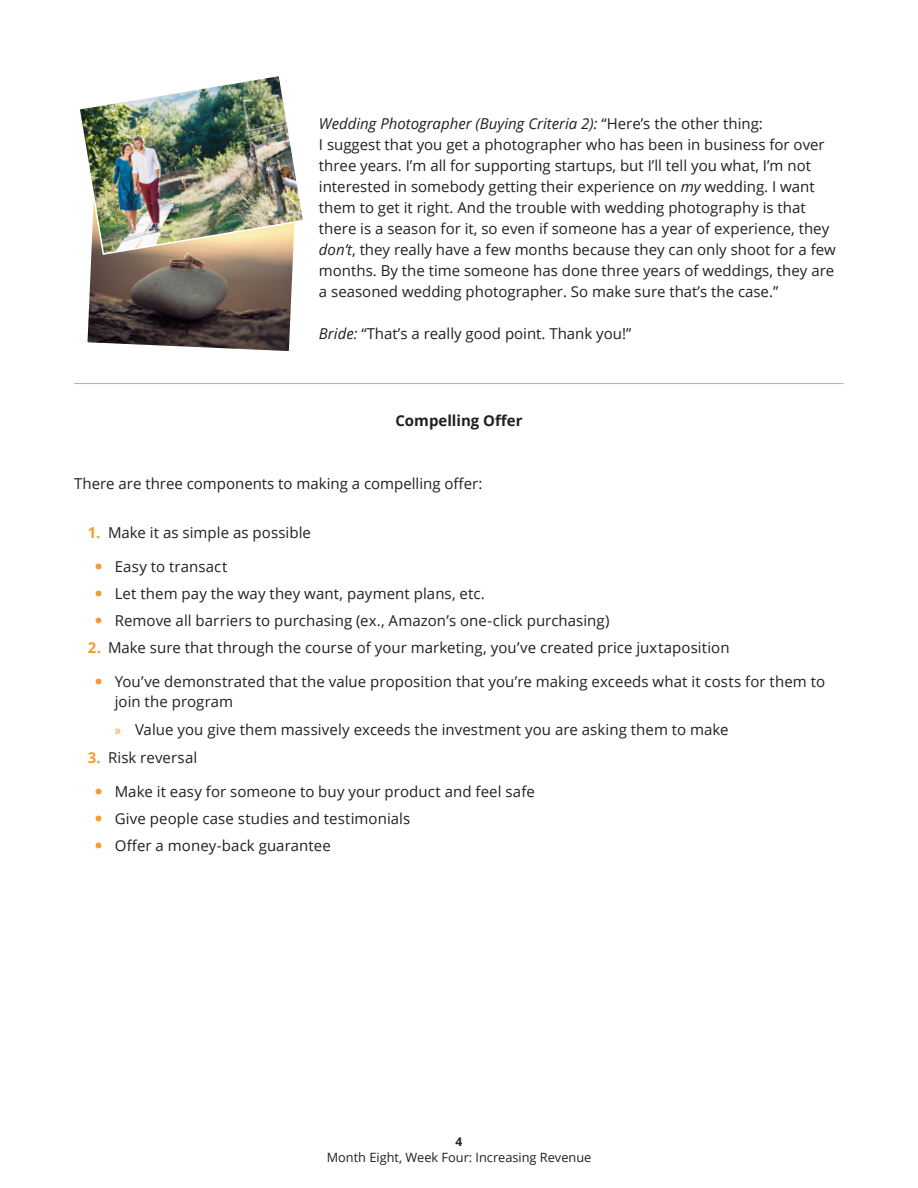
<style>
.page{position:relative;width:918px;height:1188px;background:#fff}
.page>*{position:absolute;margin:0;border:0;box-sizing:border-box;transform-origin:0 0}
.P1_Body_Copy{font:15px/21px "Open Sans";color:#231f20}
.P1_Body_Copy-2{font:700 15px "Open Sans";color:#231f20}
.t1{font:12.75px "Open Sans";color:#231f20}
.t2{font:700 12px "Open Sans";color:#231f20}
.s1{font-style:italic}
.s2{font-weight:700;color:#f8992e}
.s3{font-family:"Myriad Pro";color:#f8992e}
</style>
<div class="page">
<hr style="left:74px;top:383px;width:770px;height:1px;background:#b7b7b8">
<img style="left:80px;top:76px;width:223px;height:275px">
<p class="P1_Body_Copy" style="left:319px;top:113px;width:519px"><span class="s1">Wedding Photographer (Buying Criteria 2):</span> “Here’s the other thing:<br>I suggest that you get a photographer who has been in business for over three years. I’m all for supporting startups, but I’ll tell you what, I’m not interested in somebody getting their experience on <span class="s1">my</span> wedding. I want them to get it right. And the trouble with wedding photography is that there is a season for it, so even if someone has a year of experience, they <span class="s1">don’t</span>, they really have a few months because they can only shoot for a few months. By the time someone has done three years of weddings, they are a seasoned wedding photographer. So make sure that’s the case.”</p>
<p class="P1_Body_Copy" style="left:319px;top:323px;width:314px"><span class="s1">Bride:</span> “That’s a really good point. Thank you!”</p>
<p class="P1_Body_Copy-2" style="left:395px;top:410px;width:129px">Compelling Offer</p>
<p class="P1_Body_Copy" style="left:74px;top:473px;width:410px">There are three components to making a compelling offer:</p>
<p class="P1_Body_Copy" style="left:88px;top:521px;width:225px"><span class="s2">1.</span> Make it as simple as possible</p>
<p class="P1_Body_Copy" style="left:115px;top:555px;width:114px">Easy to transact</p>
<p class="P1_Body_Copy" style="left:115px;top:582px;width:372px">Let them pay the way they want, payment plans, etc.</p>
<p class="P1_Body_Copy" style="left:115px;top:609px;width:496px">Remove all barriers to purchasing (ex., Amazon’s one-click purchasing)</p>
<p class="P1_Body_Copy" style="left:88px;top:637px;width:643px"><span class="s2">2.</span> Make sure that through the course of your marketing, you’ve created price juxtaposition</p>
<p class="P1_Body_Copy" style="left:115px;top:671px;width:712px;line-height:19.5px">You’ve demonstrated that the value proposition that you’re making exceeds what it costs for them to join the program</p>
<p class="P1_Body_Copy" style="left:115px;top:719px;width:615px"><span class="s3">»</span> Value you give them massively exceeds the investment you are asking them to make</p>
<p class="P1_Body_Copy" style="left:88px;top:746px;width:111px"><span class="s2">3.</span> Risk reversal</p>
<p class="P1_Body_Copy" style="left:115px;top:780px;width:422px">Make it easy for someone to buy your product and feel safe</p>
<p class="P1_Body_Copy" style="left:115px;top:807px;width:297px">Give people case studies and testimonials</p>
<p class="P1_Body_Copy" style="left:115px;top:834px;width:218px">Offer a money-back guarantee</p>
<p class="t2" style="left:456px;top:1134px;width:8px">4</p>
<p class="t1" style="left:327px;top:1148px;width:266px">Month Eight, Week Four: Increasing Revenue</p>
</div>
